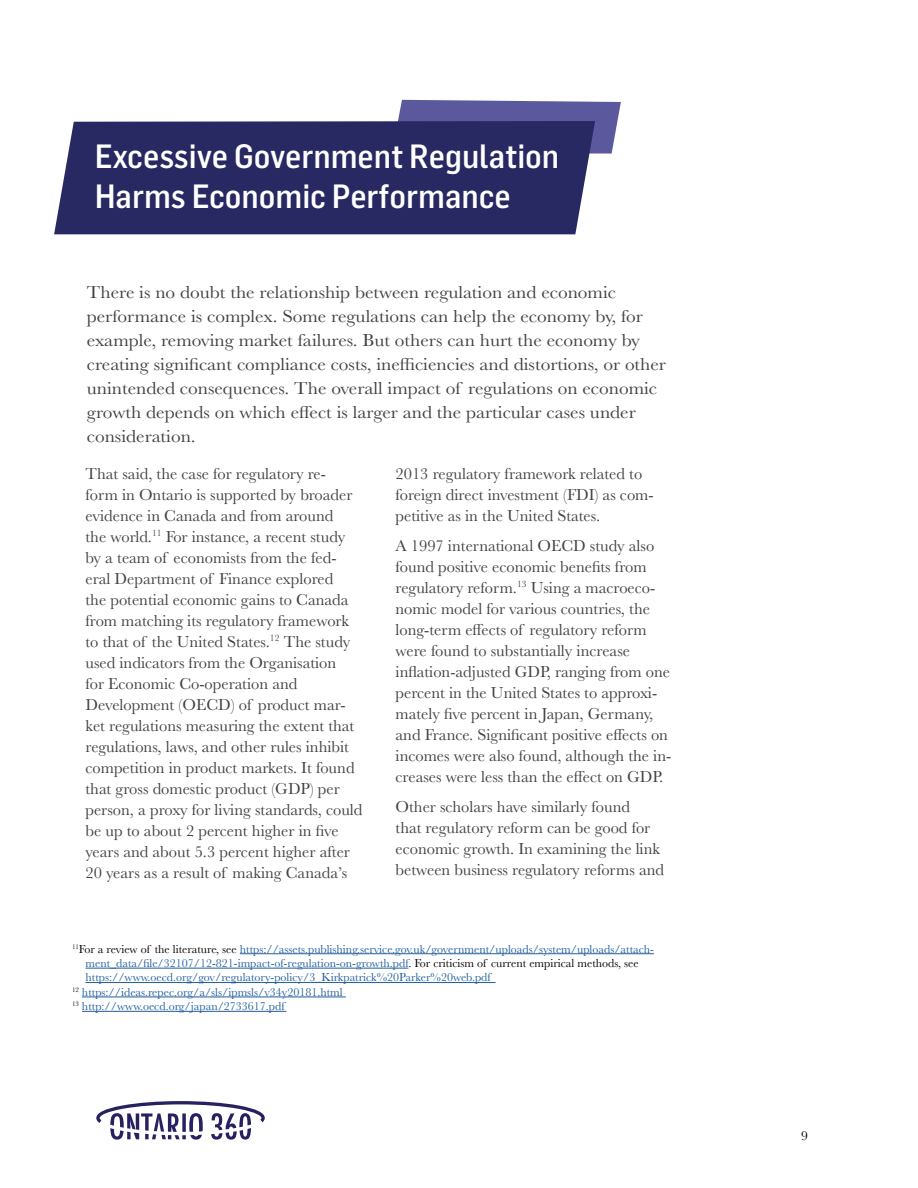
<style>
.page{position:relative;width:918px;height:1188px;background:#fff}
.page>*{position:absolute;margin:0;border:0;box-sizing:border-box;transform-origin:0 0}
.t1{font:500 33px/40.5px "Flama Semicondensed";color:#fff}
.t2{font:18px/24px "Baskerville";color:#414042;scale:1.07 1}
.t3{font:16.5px/21px "Baskerville";color:#414042}
.t4{font:13.5px "Baskerville";color:#000}
.t5{font:12px "Baskerville";color:#215e9e}
.s1{color:#000}
</style>
<div class="page">
<svg style="left:96px;top:1101px;width:169px;height:39px"></svg>
<svg style="left:398px;top:100px;width:223px;height:54px;background:#6966a6"></svg>
<div style="left:54px;top:121px;width:541px;height:113px;background:#282862"></div>
<hr style="left:240px;top:953px;width:414px;height:1px;background:#215e9e">
<hr style="left:86px;top:968px;width:322px;height:1px;background:#215e9e">
<hr style="left:86px;top:982px;width:410px;height:1px;background:#215e9e">
<hr style="left:82px;top:997px;width:264px;height:1px;background:#215e9e">
<hr style="left:82px;top:1011px;width:204px;height:1px;background:#215e9e">
<h1 class="t1" style="left:95px;top:134px;width:466px">Excessive Government Regulation<br>Harms Economic Performance</h1>
<p class="t2" style="left:87px;top:280px;width:543px">There is no doubt the relationship between regulation and economic performance is complex. Some regulations can help the economy by, for example, removing market failures. But others can hurt the economy by creating significant compliance costs, inefficiencies and distortions, or other unintended consequences. The overall impact of regulations on economic growth depends on which effect is larger and the particular cases under consideration.</p>
<p class="t3" style="left:85px;top:463px;width:279px">That said, the case for regulatory re&shy;form in Ontario is supported by broader evidence in Canada and from around<br>the world.<sup>11</sup> For instance, a recent study by a team of economists from the fed&shy;eral Department of Finance explored<br>the potential economic gains to Canada from matching its regulatory framework to that of the United States.<sup>12</sup> The study used indicators from the Organisation<br>for Economic Co-operation and Development (OECD) of product mar&shy;ket regulations measuring the extent that regulations, laws, and other rules inhibit competition in product markets. It found that gross domestic product (GDP) per person, a proxy for living standards, could be up to about 2 percent higher in five years and about 5.3 percent higher after 20 years as a result of making Canada’s</p>
<p class="t3" style="left:396px;top:463px;width:260px">2013 regulatory framework related to foreign direct investment (FDI) as com&shy;petitive as in the United States.</p>
<p class="t3" style="left:396px;top:535px;width:277px">A 1997 international OECD study also found positive economic benefits from regulatory reform.<sup>13</sup> Using a macroeco&shy;nomic model for various countries, the long-term effects of regulatory reform were found to substantially increase inflation-adjusted GDP, ranging from one percent in the United States to approxi&shy;mately five percent in Japan, Germany, and France. Significant positive effects on incomes were also found, although the in&shy;creases were less than the effect on GDP.</p>
<p class="t3" style="left:396px;top:796px;width:270px">Other scholars have similarly found<br>that regulatory reform can be good for economic growth. In examining the link between business regulatory reforms and</p>
<p class="t5" style="left:72px;top:941px;width:583px"><sup>11</sup><span class="s1">For a review of the literature, see</span> https://assets.publishing.service.gov.uk/government/uploads/system/uploads/attach-</p>
<p class="t5" style="left:86px;top:955px;width:555px">ment_data/file/32107/12-821-impact-of-regulation-on-growth.pdf<span class="s1">. For criticism of current empirical methods, see</span></p>
<p class="t5" style="left:86px;top:970px;width:407px">https://www.oecd.org/gov/regulatory-policy/3_Kirkpatrick%20Parker%20web.pdf</p>
<p class="t5" style="left:72px;top:984px;width:272px"><sup>12</sup> https://ideas.repec.org/a/sls/ipmsls/v34y20181.html</p>
<p class="t5" style="left:72px;top:999px;width:214px"><sup>13</sup> http://www.oecd.org/japan/2733617.pdf</p>
<p class="t4" style="left:801px;top:1127px;width:8px">9</p>
</div>
